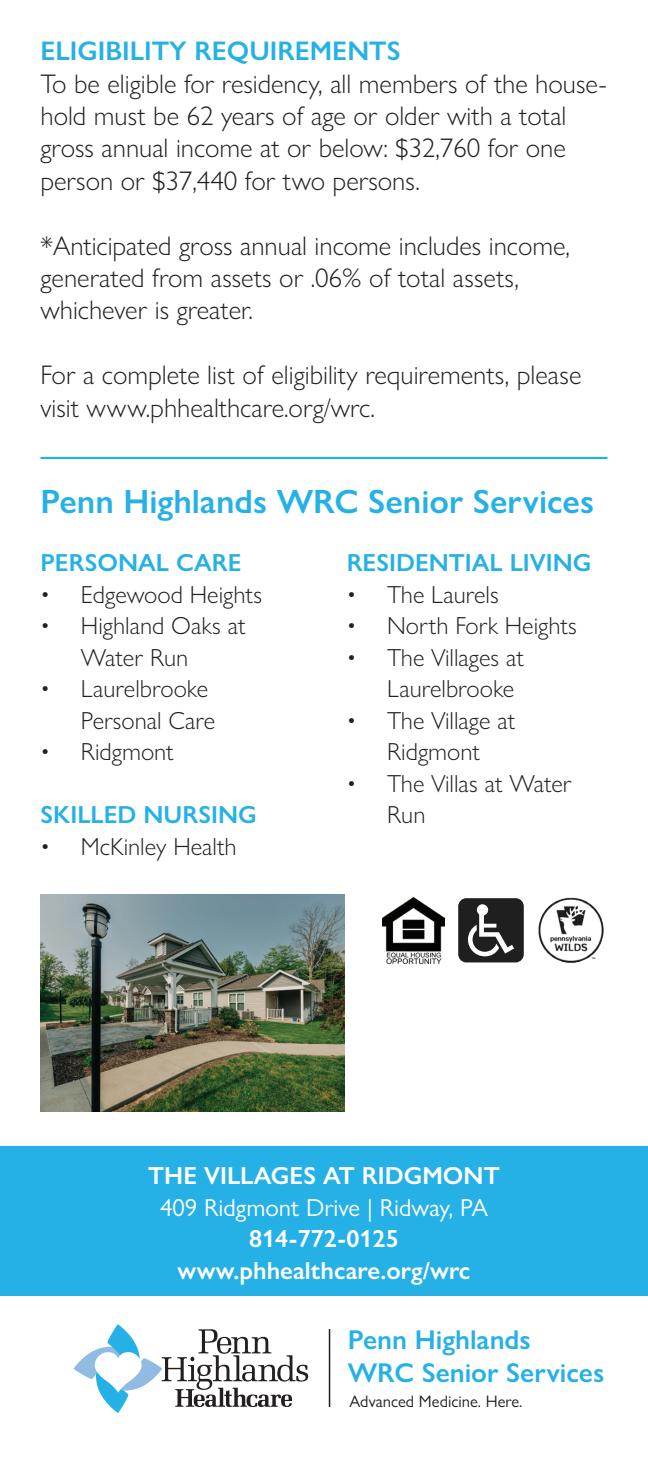
<style>
.page{position:relative;width:648px;height:1458px;background:#fff}
.page>*{position:absolute;margin:0;border:0;box-sizing:border-box;transform-origin:0 0}
.t1{font:600 33.75px "Gill Sans Nova";color:#26b1e6}
.t2{font:600 27.22px/32.9px "Gill Sans Nova";color:#26b1e6}
.t3{font:300 27px/32.4px "Gill Sans Nova";color:#231f20}
.t4{font:600 27px "Gill Sans Nova";color:#26b1e6}
.t5{font:300 24.75px/31.5px "Gill Sans Nova";color:#231f20}
.t6{font:600 24.75px/31.5px "Gill Sans Nova";color:#fff;text-align:center}
.t7{font:600 24.75px "Gill Sans Nova";color:#26b1e6}
.t8{font:24.75px "Gill Sans Nova";color:#fff}
.t9{font:16.65px "Gill Sans Nova";color:#231f20}
</style>
<div class="page">
<svg style="left:73px;top:1324px;width:235px;height:89px"></svg>
<hr style="left:329px;top:1329px;width:1px;height:78px;background:#231f20">
<div style="left:0;top:1147px;width:648px;height:149px;background:#26b1e6"></div>
<hr style="left:40px;top:457px;width:568px;height:2px;background:#26b1e6">
<img style="left:383px;top:898px;width:61px;height:65px">
<div style="left:458px;top:898px;width:66px;height:64px;background:#1e1f1e;border-radius:8px"></div>
<svg style="left:468px;top:904px;width:46px;height:52px"></svg>
<img style="left:538px;top:897px;width:66px;height:66px">
<img style="left:40px;top:894px;width:304px;height:218px">
<p class="t4" style="left:40px;top:34px;width:362px">ELIGIBILITY REQUIREMENTS</p>
<p class="t3" style="left:40px;top:67px;width:568px">To be eligible for residency, all members of the house&shy;hold must be 62 years of age or older with a total gross annual income at or below: $32,760 for one person or $37,440 for two persons.</p>
<p class="t3" style="left:40px;top:229px;width:531px">*Anticipated gross annual income includes income, generated from assets or .06% of total assets, whichever is greater.</p>
<p class="t3" style="left:40px;top:359px;width:542px">For a complete list of eligibility requirements, please visit www.phhealthcare.org/wrc.</p>
<p class="t1" style="left:40px;top:481px;width:555px">Penn Highlands WRC Senior Services</p>
<p class="t7" style="left:40px;top:547px;width:203px">PERSONAL CARE</p>
<p class="t5" style="left:40px;top:578px;width:223px">• Edgewood Heights</p>
<p class="t5" style="left:81px;top:610px;width:166px;text-indent:-40px">• Highland Oaks at<br>Water Run</p>
<p class="t5" style="left:40px;top:673px;width:176px;text-align:right">• Laurelbrooke<br>Personal Care</p>
<p class="t5" style="left:40px;top:736px;width:135px">• Ridgmont</p>
<p class="t7" style="left:347px;top:547px;width:247px">RESIDENTIAL LIVING</p>
<p class="t5" style="left:347px;top:578px;width:154px">• The Laurels</p>
<p class="t5" style="left:347px;top:610px;width:232px">• North Fork Heights</p>
<p class="t5" style="left:387px;top:641px;width:138px;text-indent:-40px">• The Villages at<br>Laurelbrooke</p>
<p class="t5" style="left:347px;top:704px;width:170px;text-align:center">• The Village at<br>Ridgmont</p>
<p class="t5" style="left:387px;top:767px;width:186px;text-indent:-40px">• The Villas at Water<br>Run</p>
<p class="t7" style="left:40px;top:799px;width:218px">SKILLED NURSING</p>
<p class="t5" style="left:40px;top:830px;width:198px">• McKinley Health</p>
<p class="t6" style="left:148px;top:1160px;width:353px">THE VILLAGES AT RIDGMONT</p>
<p class="t8" style="left:160px;top:1192px;width:329px">409 Ridgmont Drive | Ridway, PA</p>
<p class="t6" style="left:178px;top:1223px;width:294px">814-772-0125 www.phhealthcare.org/wrc</p>
<p class="t2" style="left:348px;top:1323px;width:258px">Penn Highlands<br>WRC Senior Services</p>
<p class="t9" style="left:349px;top:1391px;width:175px">Advanced Medicine. Here.</p>
</div>
